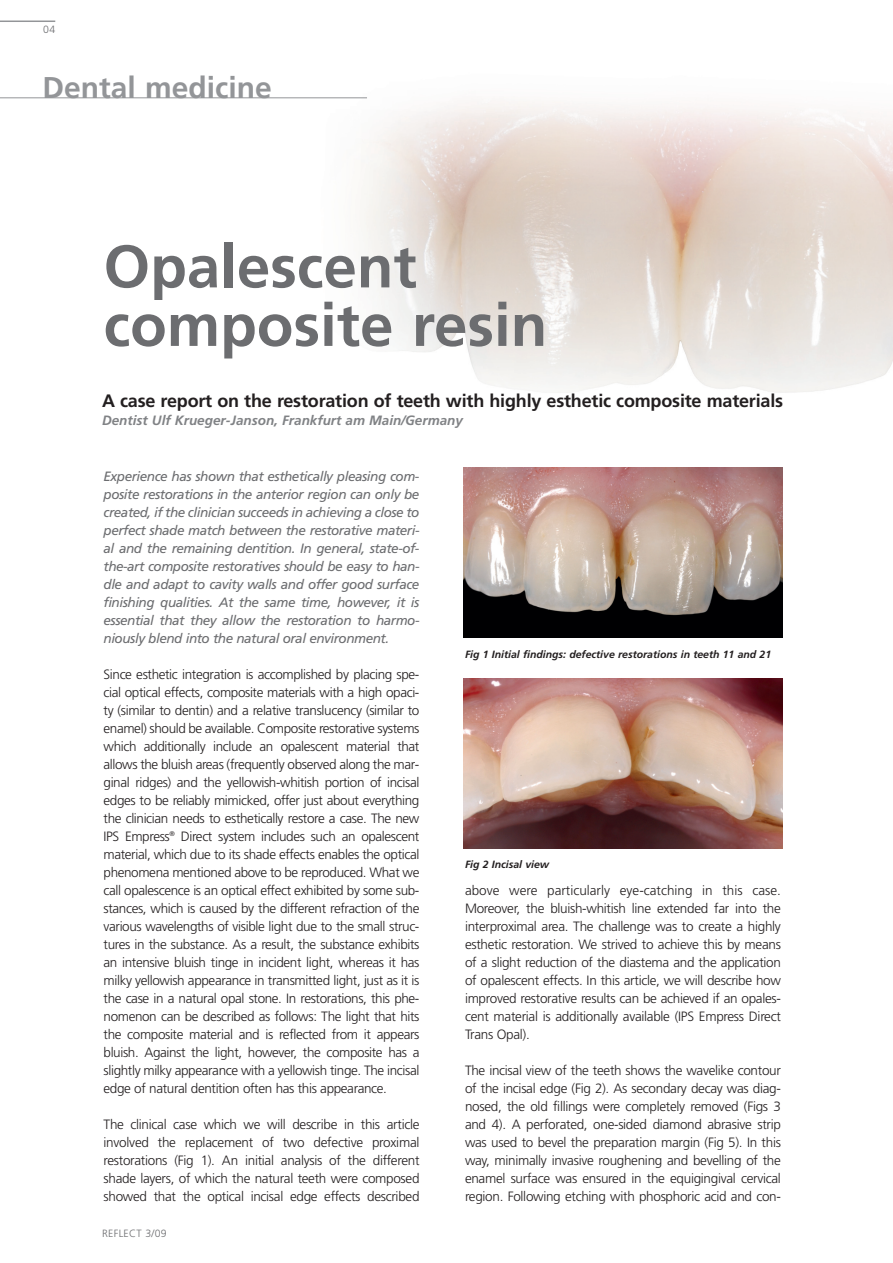
<style>
.page{position:relative;width:893px;height:1263px;background:#fff}
.page>*{position:absolute;margin:0;border:0;box-sizing:border-box;transform-origin:0 0}
.t1{font:700 60px/58.5px "Frutiger";color:#6c6d70}
.t2{font:700 30px "Frutiger";color:#939598}
.t3{font:700 18px "Frutiger";letter-spacing:-.01em;color:#231f20}
.t4{font:300 13.5px/18px "Frutiger";letter-spacing:-.02em;color:#231f20;text-align:justify}
.t5{font:italic 13.5px/18px "Frutiger";letter-spacing:-.035em;color:#6c6d70;text-align:justify}
.t6{font:italic 700 13.5px "Frutiger";color:#808285}
.t7{font:italic 700 10.5px "Frutiger";color:#231f20}
.t8{font:300 10.5px "Frutiger";letter-spacing:.03em;color:#6c6d70}
</style>
<div class="page">
<img style="left:294px;top:98px;width:599px;height:389px">
<hr style="left:0;top:21px;width:55px;height:1px;background:#939598">
<hr style="left:0;top:97px;width:367px;height:1px;background:#939598">
<img style="left:463px;top:468px;width:319px;height:170px">
<img style="left:463px;top:678px;width:319px;height:170px">
<p class="t8" style="left:43px;top:26px;width:13px">04</p>
<p class="t2" style="left:43px;top:75px;width:231px">Dental medicine</p>
<p class="t1" style="left:104px;top:242px;width:445px">Opalescent composite resin</p>
<p class="t3" style="left:102px;top:393px;width:683px">A case report on the restoration of teeth with highly esthetic composite materials</p>
<p class="t6" style="left:102px;top:415px;width:362px">Dentist Ulf Krueger-Janson, Frankfurt am Main/Germany</p>
<p class="t5" style="left:104px;top:468px;width:317px">Experience has shown that esthetically pleasing com&shy;posite restorations in the anterior region can only be created, if the clinician succeeds in achieving a close to perfect shade match between the restorative materi&shy;al and the remaining dentition. In general, state-of&shy;the-art composite restoratives should be easy to han&shy;dle and adapt to cavity walls and offer good surface finishing qualities. At the same time, however, it is essential that they allow the restoration to harmo&shy;niously blend into the natural oral environment.</p>
<p class="t4" style="left:104px;top:666px;width:317px">Since esthetic integration is accomplished by placing spe&shy;cial optical effects, composite materials with a high opaci&shy;ty (similar to dentin) and a relative translucency (similar to enamel) should be available. Composite restorative systems which additionally include an opalescent material that allows the bluish areas (frequently observed along the mar&shy;ginal ridges) and the yellowish-whitish portion of incisal edges to be reliably mimicked, offer just about everything the clinician needs to esthetically restore a case. The new IPS Empress<sup>®</sup> Direct system includes such an opalescent material, which due to its shade effects enables the optical phenomena mentioned above to be reproduced. What we call opalescence is an optical effect exhibited by some sub&shy;stances, which is caused by the different refraction of the various wavelengths of visible light due to the small struc&shy;tures in the substance. As a result, the substance exhibits an intensive bluish tinge in incident light, whereas it has milky yellowish appearance in transmitted light, just as it is the case in a natural opal stone. In restorations, this phe&shy;nomenon can be described as follows: The light that hits the composite material and is reflected from it appears bluish. Against the light, however, the composite has a slightly milky appearance with a yellowish tinge. The incisal edge of natural dentition often has this appearance.</p>
<p class="t4" style="left:104px;top:1116px;width:317px">The clinical case which we will describe in this article involved the replacement of two defective proximal restorations (Fig 1). An initial analysis of the different shade layers, of which the natural teeth were composed showed that the optical incisal edge effects described</p>
<p class="t8" style="left:102px;top:1229px;width:66px">REFLECT 3/09</p>
<p class="t7" style="left:465px;top:650px;width:308px">Fig 1 Initial findings: defective restorations in teeth 11 and 21</p>
<p class="t7" style="left:465px;top:860px;width:86px">Fig 2 Incisal view</p>
<p class="t4" style="left:465px;top:882px;width:317px">above were particularly eye-catching in this case.<br>Moreover, the bluish-whitish line extended far into the interproximal area. The challenge was to create a highly esthetic restoration. We strived to achieve this by means of a slight reduction of the diastema and the application of opalescent effects. In this article, we will describe how improved restorative results can be achieved if an opales&shy;cent material is additionally available (IPS Empress Direct Trans Opal).</p>
<p class="t4" style="left:465px;top:1062px;width:317px">The incisal view of the teeth shows the wavelike contour of the incisal edge (Fig 2). As secondary decay was diag&shy;nosed, the old fillings were completely removed (Figs 3 and 4). A perforated, one-sided diamond abrasive strip was used to bevel the preparation margin (Fig 5). In this way, minimally invasive roughening and bevelling of the enamel surface was ensured in the equigingival cervical region. Following etching with phosphoric acid and con-</p>
</div>
